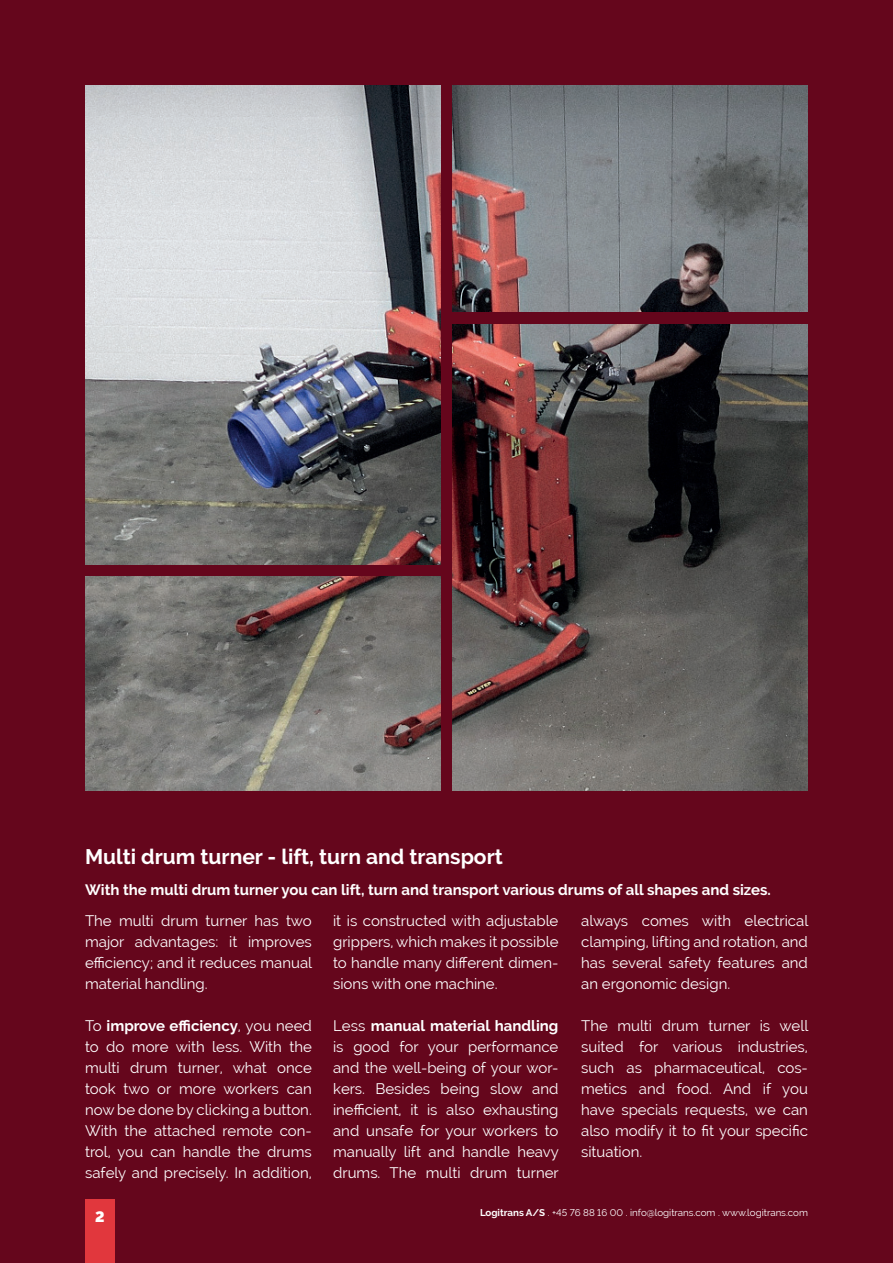
<style>
.page{position:relative;width:893px;height:1263px;background:#65061c}
.page>*{position:absolute;margin:0;border:0;box-sizing:border-box;transform-origin:0 0}
.t1{font:700 21px "Raleway";color:#fff}
.t2{font:15px/21px "Raleway";color:#fff;text-align:justify}
.t3{font:700 15px "Raleway";color:#fff}
.t4{font:900 15px "Raleway";color:#fff}
.t5{font:9.75px "Raleway";color:#fff}
.s1{font-weight:700}
</style>
<div class="page">
<div style="left:85px;top:1199px;width:30px;height:64px;background:#e1373d"></div>
<img style="left:85px;top:85px;width:355px;height:479px">
<img style="left:453px;top:85px;width:355px;height:227px">
<img style="left:85px;top:577px;width:355px;height:214px">
<img style="left:453px;top:325px;width:355px;height:466px">
<h1 class="t1" style="left:85px;top:848px;width:419px">Multi drum turner - lift, turn and transport</h1>
<p class="t3" style="left:85px;top:881px;width:687px">With the multi drum turner you can lift, turn and transport various drums of all shapes and sizes.</p>
<p class="t2" style="left:85px;top:910px;width:229px">The multi drum turner has two major advantages: it improves e昀케ciency; and it reduces manual material handling.</p>
<p class="t2" style="left:85px;top:1015px;width:228px">To <span class="s1">improve e昀케ciency</span>, you need to do more with less. With the multi drum turner, what once took two or more workers can now be done by clicking a button.<br>With the attached remote con&shy;trol, you can handle the drums safely and precisely. In addition,</p>
<p class="t2" style="left:333px;top:910px;width:227px">it is constructed with adjustable grippers, which makes it possible to handle many di昀昀erent dimen&shy;sions with one machine.</p>
<p class="t2" style="left:333px;top:1015px;width:227px">Less <span class="s1">manual material handling </span>is good for your performance and the well-being of your wor&shy;kers. Besides being slow and ine昀케cient, it is also exhausting and unsafe for your workers to manually lift and handle heavy drums. The multi drum turner</p>
<p class="t2" style="left:581px;top:910px;width:229px">always comes with electrical clamping, lifting and rotation, and has several safety features and an ergonomic design.</p>
<p class="t2" style="left:581px;top:1015px;width:229px">The multi drum turner is well suited for various industries, such as pharmaceutical, cos&shy;metics and food. And if you have specials requests, we can also modify it to 昀椀t your speci昀椀c situation.</p>
<p class="t4" style="left:95px;top:1208px;width:11px">2</p>
<p class="t5" style="left:480px;top:1207px;width:329px"><span class="s1">Logitrans A/S</span> . +45 76 88 16 00 . info@logitrans.com . www.logitrans.com</p>
</div>
